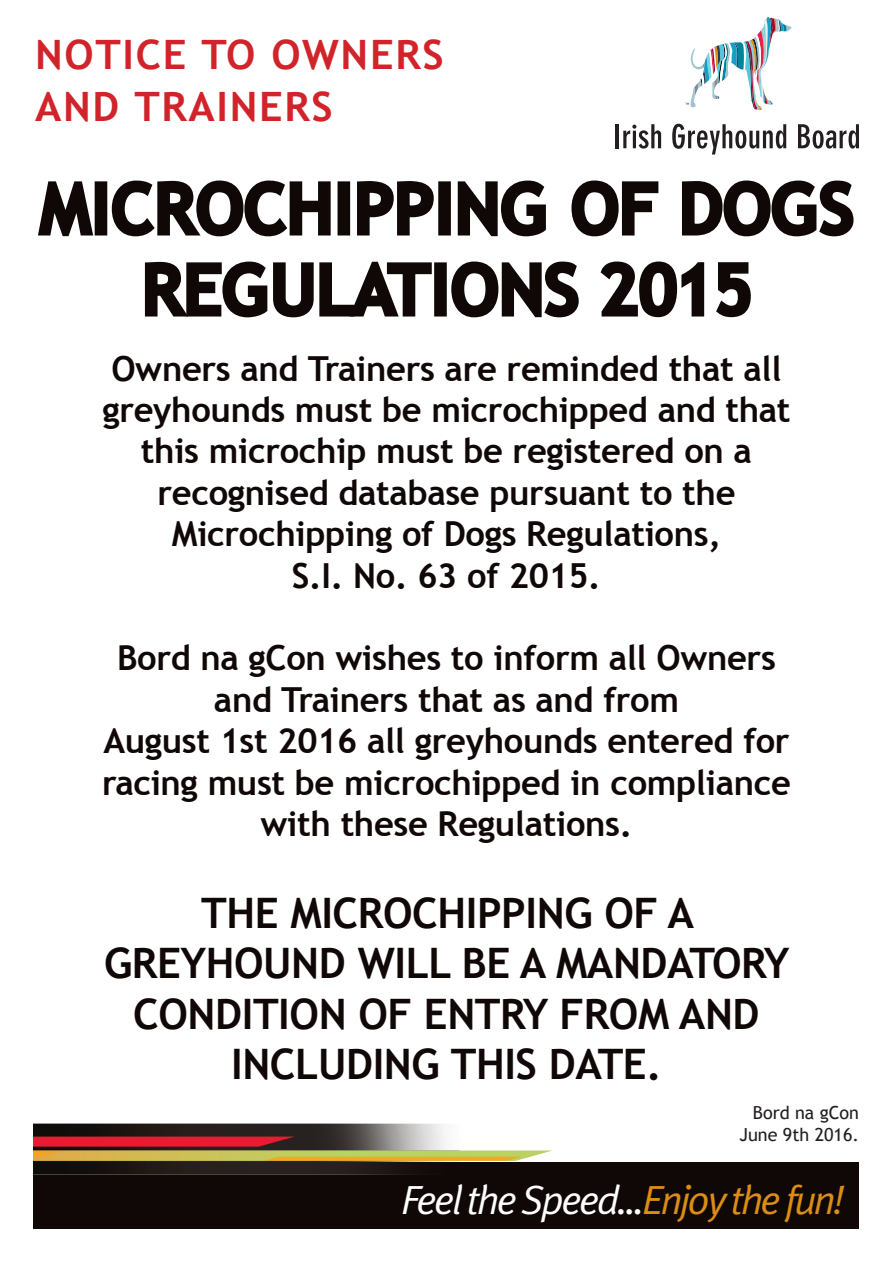
<style>
.page{position:relative;width:893px;height:1263px;background:#fff}
.page>*{position:absolute;margin:0;border:0;box-sizing:border-box;transform-origin:0 0}
.t1{font:67.5px/81px "Trebuchet MS";letter-spacing:.02em;color:#100807;text-align:center}
.t2{font:700 42px/50.4px "Trebuchet MS";letter-spacing:-.01em;color:#100807;text-align:center}
.t3{font:italic 40.65px "Meta Plus Normal";letter-spacing:-.06em;color:#fff}
.t4{font:700 40.5px/52.2px "Trebuchet MS";letter-spacing:.04em;color:#d1232a}
.t5{font:700 34.5px/41.4px "Trebuchet MS";letter-spacing:-.01em;color:#100807;text-align:center}
.t6{font:18px "Trebuchet MS";color:#231f20}
.s1{color:#db8d15}
</style>
<div class="page">
<div style="left:34px;top:1162px;width:825px;height:67px;background:#100807"></div>
<img style="left:34px;top:1123px;width:519px;height:52px">
<svg style="left:38px;top:181px;width:59px;height:56px"></svg>
<div style="left:95px;top:181px;width:12px;height:54px;border:6px solid #100807"></div>
<svg style="left:111px;top:180px;width:220px;height:57px"></svg>
<div style="left:338px;top:181px;width:12px;height:54px;border:6px solid #100807"></div>
<svg style="left:357px;top:181px;width:77px;height:55px"></svg>
<div style="left:438px;top:181px;width:13px;height:54px;border:6px solid #100807"></div>
<svg style="left:457px;top:180px;width:89px;height:57px"></svg>
<svg style="left:571px;top:180px;width:88px;height:57px"></svg>
<svg style="left:682px;top:180px;width:172px;height:57px"></svg>
<svg style="left:144px;top:261px;width:291px;height:57px"></svg>
<div style="left:434px;top:262px;width:13px;height:54px;border:6px solid #100807"></div>
<svg style="left:451px;top:261px;width:128px;height:57px"></svg>
<svg style="left:600px;top:261px;width:151px;height:57px"></svg>
<hr style="left:616px;top:124px;width:3px;height:24px;background:#231f20">
<svg style="left:623px;top:124px;width:38px;height:25px"></svg>
<svg style="left:672px;top:124px;width:114px;height:31px"></svg>
<svg style="left:798px;top:124px;width:61px;height:25px"></svg>
<svg style="left:685px;top:17px;width:106px;height:93px"></svg>
<p class="t4" style="left:35px;top:28px;width:410px">NOTICE TO OWNERS<br>AND TRAINERS</p>
<p class="t1" style="left:41px;top:169px;width:814px">MICROCHIPPING OF DOGS<br>REGULATIONS 2015</p>
<p class="t5" style="left:102px;top:348px;width:690px">Owners and Trainers are reminded that all greyhounds must be microchipped and that this microchip must be registered on a</p>
<p class="t5" style="left:157px;top:472px;width:579px">recognised database pursuant to the</p>
<p class="t5" style="left:172px;top:513px;width:550px">Microchipping of Dogs Regulations,</p>
<p class="t5" style="left:292px;top:555px;width:310px">S.I. No. 63 of 2015.</p>
<p class="t5" style="left:117px;top:637px;width:660px">Bord na gCon wishes to inform all Owners and Trainers that as and from</p>
<p class="t5" style="left:102px;top:720px;width:690px">August 1st 2016 all greyhounds entered for racing must be microchipped in compliance with these Regulations.</p>
<p class="t2" style="left:201px;top:888px;width:494px">THE MICROCHIPPING OF A</p>
<p class="t2" style="left:104px;top:938px;width:687px">GREYHOUND WILL BE A MANDATORY<br>CONDITION OF ENTRY FROM AND</p>
<p class="t2" style="left:231px;top:1039px;width:432px">INCLUDING THIS DATE.</p>
<p class="t6" style="left:753px;top:1102px;width:108px">Bord na gCon</p>
<p class="t6" style="left:739px;top:1123px;width:121px">June 9th 2016.</p>
<p class="t3" style="left:401px;top:1176px;width:444px">Feel the Speed...<span class="s1">Enjoy the fun!</span></p>
</div>
